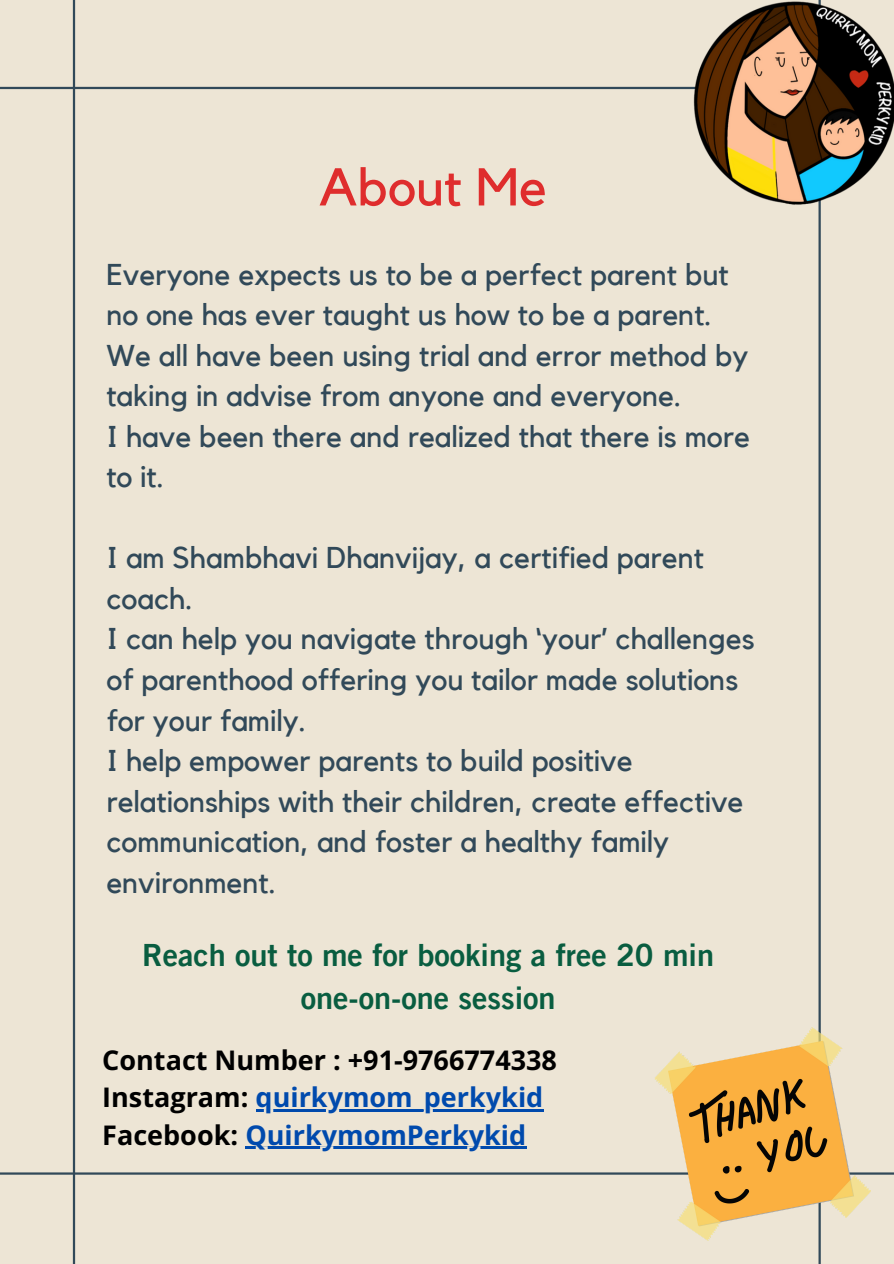
<style>
.page{position:relative;width:894px;height:1264px;background:#fff}
.page>*{position:absolute;margin:0;border:0;box-sizing:border-box;transform-origin:0 0}
.t1{font:52.5px "Kollektif";color:#df2d2d}
.t2{font:30.75px/42.8px "Trade Gothic LT Pro Bd 2";color:#095d40;text-align:center}
.t3{font:30px/40.5px "Kollektif";color:#314959}
.t4{font:700 27px/37.2px "Open Sans";color:#000}
.s1{color:#004aad}
</style>
<div class="page">
<div style="left:0;top:0;width:893px;height:1263px;background:#ede5d5"></div>
<hr style="left:73px;top:0;width:2px;height:1263px;background:#314959">
<hr style="left:818px;top:0;width:2px;height:1263px;background:#314959">
<hr style="left:0;top:87px;width:893px;height:2px;background:#314959">
<hr style="left:0;top:1172px;width:893px;height:2px;background:#314959">
<img style="left:680px;top:0;width:213px;height:213px">
<img style="left:654px;top:1027px;width:216px;height:213px">
<hr style="left:255px;top:1109px;width:288px;height:2px;background:#004aad">
<hr style="left:245px;top:1146px;width:281px;height:2px;background:#004aad">
<h1 class="t1" style="left:319px;top:163px;width:229px">About Me</h1>
<p class="t3" style="left:106px;top:255px;width:645px">Everyone expects us to be a perfect parent but no one has ever taught us how to be a parent.<br>We all have been using trial and error method by taking in advise from anyone and everyone.<br>I have been there and realized that there is more to it.</p>
<p class="t3" style="left:106px;top:539px;width:649px">I am Shambhavi Dhanvijay, a certified parent coach.<br>I can help you navigate through ‘your’ challenges of parenthood offering you tailor made solutions for your family.<br>I help empower parents to build positive relationships with their children, create effective communication, and foster a healthy family environment.</p>
<p class="t2" style="left:142px;top:937px;width:573px">Reach out to me for booking a free 20 min one-on-one session</p>
<p class="t4" style="left:102px;top:1041px;width:456px">Contact Number : +91-9766774338<br>Instagram: <span class="s1">quirkymom_perkykid<br></span>Facebook: <span class="s1">QuirkymomPerkykid</span></p>
</div>
